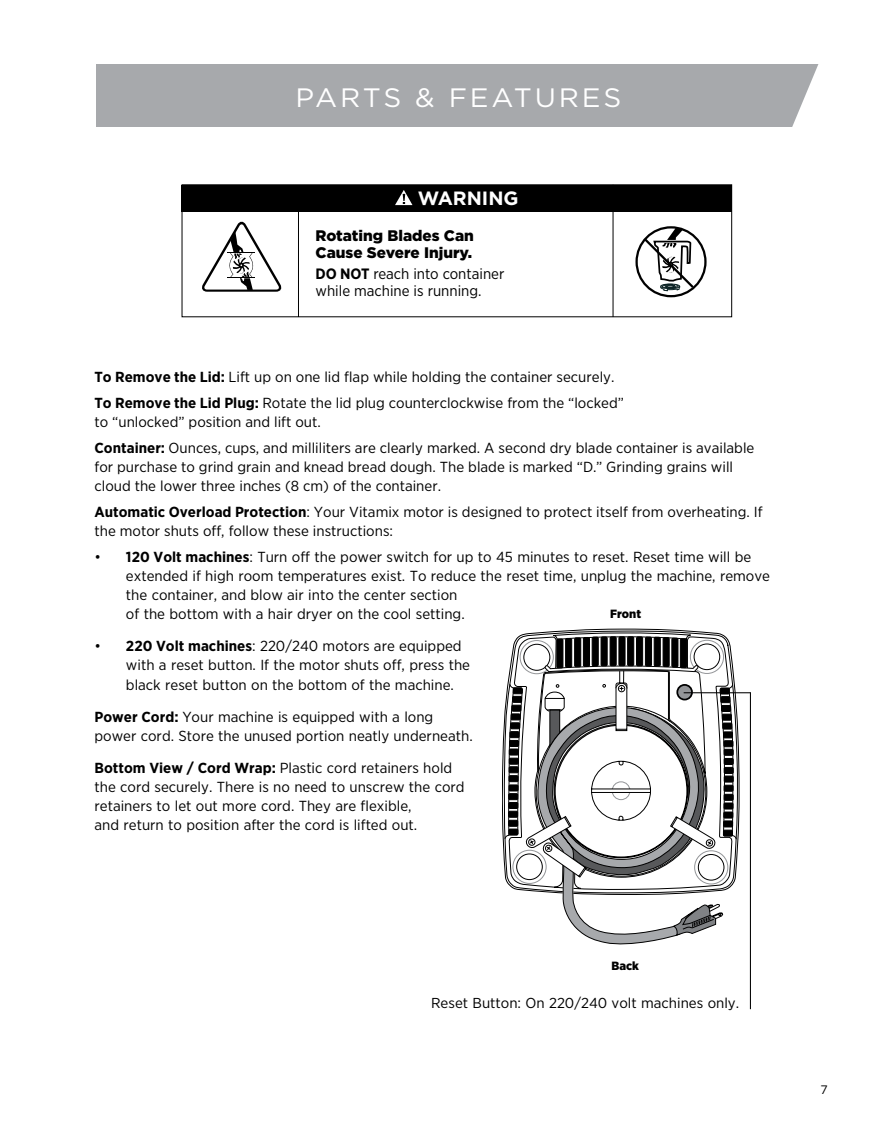
<style>
.page{position:relative;width:882px;height:1134px;background:#fff}
.page>*{position:absolute;margin:0;border:0;box-sizing:border-box;transform-origin:0 0}
.t1{font:26.6px "Gotham";color:#fff;scale:1.05 1}
.t2{font:700 19.25px "Gotham";color:#fff}
.t3{font:900 15.22px/17.5px "Gotham";color:#000}
.t4{font:15.05px/17.5px "Gotham Narrow";color:#000}
.t5{font:14.53px/19.2px "Gotham Narrow";color:#000;scale:1.05 1}
.t6{font:14.35px "Gotham Narrow";color:#000;scale:1.06 1}
.t7{font:12.25px "Gotham";color:#000}
.t8{font:900 11.9px "Gotham Narrow";color:#000;scale:1.06 1}
.s1{font-weight:700}
</style>
<div class="page">
<hr style="left:613px;top:185px;width:1px;height:132px;background:#000">
<hr style="left:298px;top:185px;width:1px;height:132px;background:#000">
<div style="left:182px;top:185px;width:550px;height:27px;background:#000"></div>
<svg style="left:395px;top:190px;width:18px;height:15px"></svg>
<svg style="left:202px;top:221px;width:80px;height:71px"></svg>
<svg style="left:637px;top:227px;width:68px;height:69px"></svg>
<div style="left:635px;top:226px;width:72px;height:71px;border:2px solid #000;border-radius:50%"></div>
<svg style="left:642px;top:184px;width:54px;height:134px"></svg>
<svg style="left:515px;top:630px;width:223px;height:257px"></svg>
<svg style="left:731px;top:684px;width:6px;height:196px"></svg>
<div style="left:723px;top:830px;width:10px;height:6px;border:1px solid #000"></div>
<div style="left:723px;top:821px;width:10px;height:6px;border:1px solid #000"></div>
<div style="left:724px;top:812px;width:9px;height:6px;border:1px solid #000"></div>
<div style="left:724px;top:803px;width:9px;height:6px;border:1px solid #000"></div>
<div style="left:724px;top:794px;width:9px;height:7px;border:1px solid #000"></div>
<div style="left:724px;top:785px;width:9px;height:7px;border:1px solid #000"></div>
<div style="left:724px;top:776px;width:9px;height:6px;background:#000"></div>
<div style="left:724px;top:776px;width:10px;height:6px;border:1px solid #000"></div>
<div style="left:724px;top:767px;width:9px;height:6px;background:#000"></div>
<div style="left:724px;top:767px;width:10px;height:7px;border:1px solid #000"></div>
<div style="left:724px;top:758px;width:9px;height:6px;background:#000"></div>
<div style="left:724px;top:758px;width:10px;height:7px;border:1px solid #000"></div>
<div style="left:724px;top:749px;width:9px;height:7px;border:1px solid #000"></div>
<div style="left:724px;top:740px;width:9px;height:7px;border:1px solid #000"></div>
<div style="left:723px;top:723px;width:9px;height:6px;border:1px solid #000"></div>
<div style="left:722px;top:714px;width:10px;height:6px;border:1px solid #000"></div>
<div style="left:723px;top:732px;width:10px;height:6px;border:1px solid #000"></div>
<div style="left:619px;top:637px;width:6px;height:29px;background:#000;border-radius:2px"></div>
<div style="left:619px;top:637px;width:6px;height:29px;border:1px solid #000;border-radius:2px"></div>
<div style="left:610px;top:637px;width:6px;height:29px;background:#000;border-radius:2px"></div>
<div style="left:610px;top:637px;width:6px;height:29px;border:1px solid #000;border-radius:2px"></div>
<div style="left:628px;top:637px;width:6px;height:29px;background:#000;border-radius:2px"></div>
<div style="left:627px;top:637px;width:7px;height:29px;border:1px solid #000;border-radius:2px"></div>
<div style="left:637px;top:637px;width:6px;height:29px;background:#000;border-radius:2px"></div>
<div style="left:636px;top:637px;width:7px;height:29px;border:1px solid #000;border-radius:2px"></div>
<div style="left:645px;top:637px;width:7px;height:29px;background:#000;border-radius:2px"></div>
<div style="left:645px;top:637px;width:7px;height:29px;border:1px solid #000;border-radius:2px"></div>
<div style="left:654px;top:637px;width:6px;height:29px;background:#000;border-radius:2px"></div>
<div style="left:654px;top:637px;width:7px;height:29px;border:1px solid #000;border-radius:2px"></div>
<div style="left:663px;top:638px;width:6px;height:29px;background:#000;border-radius:2px"></div>
<div style="left:663px;top:637px;width:6px;height:30px;border:1px solid #000;border-radius:2px"></div>
<div style="left:601px;top:637px;width:6px;height:29px;background:#000;border-radius:2px"></div>
<div style="left:601px;top:637px;width:6px;height:29px;border:1px solid #000;border-radius:2px"></div>
<div style="left:592px;top:637px;width:6px;height:29px;background:#000;border-radius:2px"></div>
<div style="left:592px;top:637px;width:7px;height:29px;border:1px solid #000;border-radius:2px"></div>
<div style="left:583px;top:637px;width:7px;height:29px;background:#000;border-radius:2px"></div>
<div style="left:583px;top:637px;width:7px;height:30px;border:1px solid #000;border-radius:2px"></div>
<div style="left:574px;top:638px;width:7px;height:29px;border:1px solid #000;border-radius:2px"></div>
<div style="left:565px;top:638px;width:7px;height:30px;border:1px solid #000;border-radius:2px"></div>
<div style="left:557px;top:639px;width:6px;height:29px;border:1px solid #000;border-radius:2px"></div>
<div style="left:672px;top:638px;width:6px;height:29px;border:1px solid #000;border-radius:2px"></div>
<div style="left:680px;top:639px;width:7px;height:29px;border:1px solid #000;border-radius:2px"></div>
<svg style="left:504px;top:640px;width:227px;height:304px"></svg>
<div style="left:96px;top:64px;width:725px;height:63px;background:#a7a9ac"></div>
<svg style="left:792px;top:64px;width:29px;height:63px"></svg>
<svg style="left:677px;top:685px;width:15px;height:15px"></svg>
<div style="left:676px;top:684px;width:17px;height:16px;border:2px solid #000;border-radius:50%"></div>
<hr style="left:684px;top:692px;width:66px;height:1px;background:#000">
<hr style="left:750px;top:692px;width:1px;height:317px;background:#000">
<h1 class="t1" style="left:296px;top:81px;width:40px">PARTS</h1>
<h1 class="t1" style="left:415px;top:81px;width:72px">&amp; FEAT</h1>
<h1 class="t1" style="left:535px;top:81px;width:43px">URES</h1>
<h2 class="t2" style="left:418px;top:186px;width:16px">WARNING</h2>
<p class="t3" style="left:316px;top:226px;width:160px">Rotating Blades Can<br>Cause Severe Injury.</p>
<p class="t4" style="left:316px;top:264px;width:190px"><span class="s1">Do not</span> reach into container while machine is running.</p>
<p class="t5" style="left:94px;top:364px;width:506px;line-height:25.6px"><span class="s1">To Remove the Lid:</span> Lift up on one lid flap while holding the container securely.<br><span class="s1">To Remove the Lid Plug:</span> Rotate the lid plug counterclockwise from the “locked”</p>
<p class="t5" style="left:94px;top:409px;width:630px;line-height:25.6px">to “unlocked” position and lift out.<br><span class="s1">Container:</span> Ounces, cups, and milliliters are clearly marked. A second dry blade container is available</p>
<p class="t5" style="left:94px;top:457px;width:610px">for purchase to grind grain and knead bread dough. The blade is marked “D.” Grinding grains will cloud the lower three inches (8 cm) of the container.</p>
<p class="t5" style="left:94px;top:502px;width:638px"><span class="s1">Automatic Overload Protection</span>: Your Vitamix motor is designed to protect itself from overheating. If the motor shuts off, follow these instructions:</p>
<p class="t5" style="left:126px;top:547px;width:615px;text-indent:-31px">• <span class="s1">120 Volt machines</span>: Turn off the power switch for up to 45 minutes to reset. Reset time will be extended if high room temperatures exist. To reduce the reset time, unplug the machine, remove the container, and blow air into the center section<br>of the bottom with a hair dryer on the cool setting.</p>
<p class="t5" style="left:126px;top:636px;width:329px;text-indent:-31px">• <span class="s1">220 Volt machines</span>: 220/240 motors are equipped with a reset button. If the motor shuts off, press the black reset button on the bottom of the machine.</p>
<p class="t5" style="left:95px;top:707px;width:362px"><span class="s1">Power Cord:</span> Your machine is equipped with a long power cord. Store the unused portion neatly underneath.</p>
<p class="t5" style="left:95px;top:758px;width:354px"><span class="s1">Bottom View / Cord Wrap:</span> Plastic cord retainers hold the cord securely. There is no need to unscrew the cord retainers to let out more cord. They are flexible,<br>and return to position after the cord is lifted out.</p>
<p class="t8" style="left:610px;top:606px;width:31px">Front</p>
<p class="t8" style="left:612px;top:958px;width:28px">Back</p>
<p class="t6" style="left:431px;top:994px;width:292px">Reset Button: On 220/240 volt machines only.</p>
<p class="t7" style="left:820px;top:1082px;width:9px">7</p>
</div>
